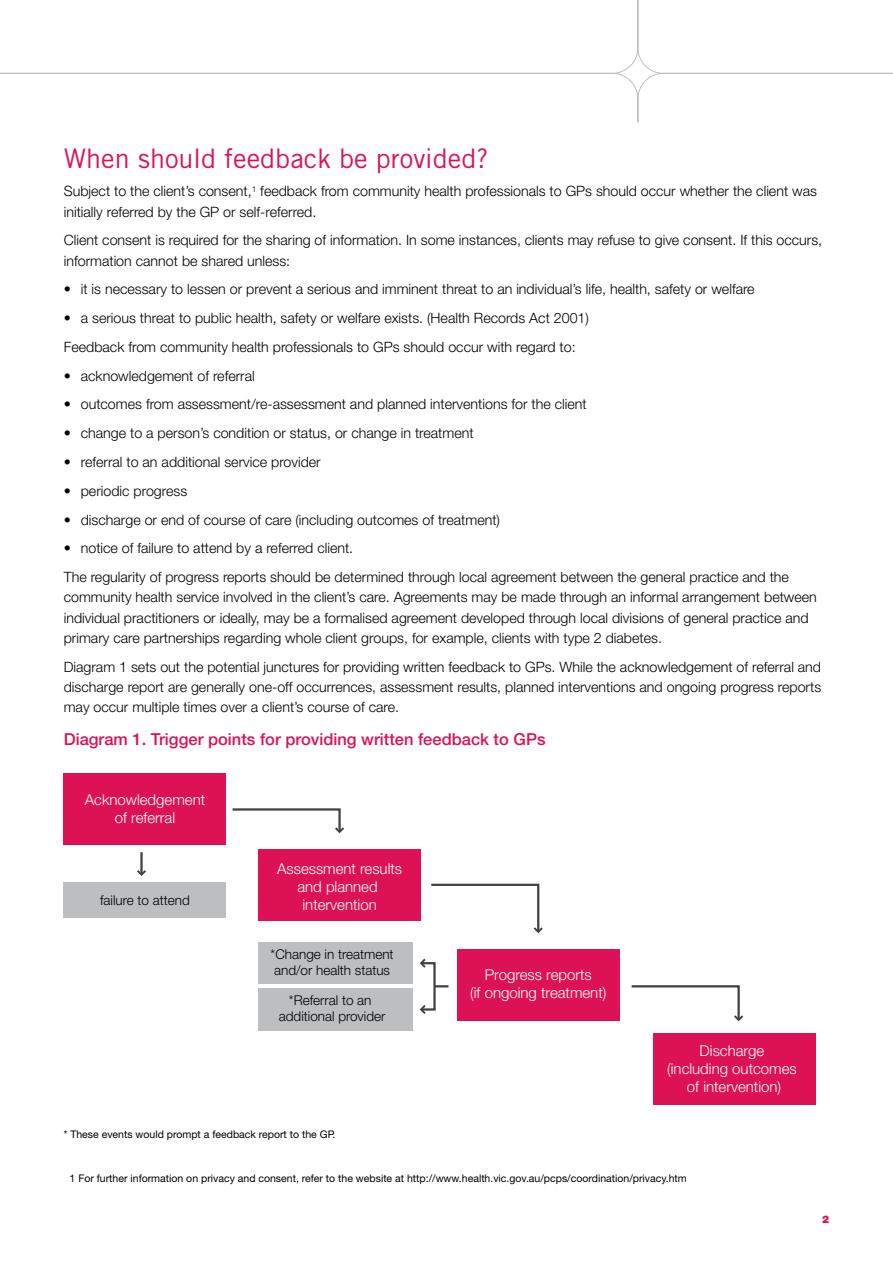
<style>
.page{position:relative;width:893px;height:1263px;background:#fff}
.page>*{position:absolute;margin:0;border:0;box-sizing:border-box;transform-origin:0 0}
.t1{font:27px "Trade Gothic LT";color:#dc1254}
.t2{font:500 16.5px "Helvetica Neue LT";color:#dc1254}
.t3{font:300 15px/18px "Helvetica Neue LT";color:#fff;text-align:center}
.t4{font:300 14.25px/20.2px "Helvetica Neue LT";color:#000}
.t5{font:300 13.5px/16.2px "Helvetica Neue LT";color:#000}
.t6{font:10.5px "Helvetica Neue LT";color:#000}
.t7{font:900 10.5px "Helvetica Neue LT";color:#dc1254}
</style>
<div class="page">
<svg style="left:0;top:0;width:893px;height:123px"></svg>
<div style="left:64px;top:773px;width:162px;height:71px;background:#dc1254"></div>
<div style="left:64px;top:882px;width:162px;height:36px;background:#bcbec0"></div>
<div style="left:258px;top:942px;width:155px;height:42px;background:#bcbec0"></div>
<div style="left:258px;top:988px;width:155px;height:42px;background:#bcbec0"></div>
<div style="left:258px;top:849px;width:163px;height:71px;background:#dc1254"></div>
<div style="left:457px;top:949px;width:162px;height:72px;background:#dc1254"></div>
<div style="left:653px;top:1033px;width:162px;height:71px;background:#dc1254"></div>
<hr style="left:140px;top:852px;width:3px;height:22px;background:#414042">
<svg style="left:137px;top:870px;width:9px;height:6px"></svg>
<svg style="left:232px;top:808px;width:112px;height:25px"></svg>
<svg style="left:431px;top:883px;width:112px;height:50px"></svg>
<svg style="left:631px;top:985px;width:112px;height:36px"></svg>
<svg style="left:420px;top:959px;width:28px;height:55px"></svg>
<h1 class="t1" style="left:64px;top:142px;width:426px">When should feedback be provided?</h1>
<p class="t4" style="left:64px;top:181px;width:755px">Subject to the client’s consent,<sup>1</sup> feedback from community health professionals to GPs should occur whether the client was initially referred by the GP or self-referred.</p>
<p class="t4" style="left:64px;top:230px;width:760px">Client consent is required for the sharing of information. In some instances, clients may refuse to give consent. If this occurs, information cannot be shared unless:</p>
<p class="t4" style="left:64px;top:279px;width:692px">• it is necessary to lessen or prevent a serious and imminent threat to an individual’s life, health, safety or welfare</p>
<p class="t4" style="left:64px;top:303px;width:527px;line-height:28.8px">• a serious threat to public health, safety or welfare exists. (Health Records Act 2001)<br>Feedback from community health professionals to GPs should occur with regard to:</p>
<p class="t4" style="left:64px;top:365px;width:192px">• acknowledgement of referral</p>
<p class="t4" style="left:64px;top:394px;width:524px">• outcomes from assessment/re-assessment and planned interventions for the client</p>
<p class="t4" style="left:64px;top:423px;width:411px">• change to a person’s condition or status, or change in treatment</p>
<p class="t4" style="left:64px;top:451px;width:258px">• referral to an additional service provider</p>
<p class="t4" style="left:64px;top:480px;width:125px">• periodic progress</p>
<p class="t4" style="left:64px;top:509px;width:438px">• discharge or end of course of care (including outcomes of treatment)</p>
<p class="t4" style="left:64px;top:533px;width:727px;line-height:28.8px">• notice of failure to attend by a referred client.<br>The regularity of progress reports should be determined through local agreement between the general practice and the</p>
<p class="t4" style="left:64px;top:587px;width:755px">community health service involved in the client’s care. Agreements may be made through an informal arrangement between individual practitioners or ideally, may be a formalised agreement developed through local divisions of general practice and primary care partnerships regarding whole client groups, for example, clients with type 2 diabetes.</p>
<p class="t4" style="left:64px;top:656px;width:759px;text-align:justify">Diagram 1 sets out the potential junctures for providing written feedback to GPs. While the acknowledgement of referral and discharge report are generally one-off occurrences, assessment results, planned interventions and ongoing progress reports may occur multiple times over a client’s course of care.</p>
<p class="t2" style="left:64px;top:729px;width:483px">Diagram 1. Trigger points for providing written feedback to GPs</p>
<p class="t3" style="left:85px;top:791px;width:122px">Acknowledgement of referral</p>
<p class="t5" style="left:100px;top:892px;width:91px">failure to attend</p>
<p class="t3" style="left:277px;top:859px;width:126px">Assessment results and planned intervention</p>
<p class="t5" style="left:271px;top:946px;width:125px">*Change in treatment and/or health status</p>
<p class="t5" style="left:279px;top:991px;width:108px;text-align:center">*Referral to an additional provider</p>
<p class="t3" style="left:470px;top:966px;width:138px">Progress reports<br>(if ongoing treatment)</p>
<p class="t3" style="left:667px;top:1041px;width:131px">Discharge<br>(including outcomes of intervention)</p>
<p class="t6" style="left:64px;top:1128px;width:273px">* These events would prompt a feedback report to the GP.</p>
<p class="t6" style="left:70px;top:1172px;width:619px">1 For further information on privacy and consent, refer to the website at http://www.health.vic.gov.au/pcps/coordination/privacy.htm</p>
<p class="t7" style="left:822px;top:1212px;width:9px">2</p>
</div>
